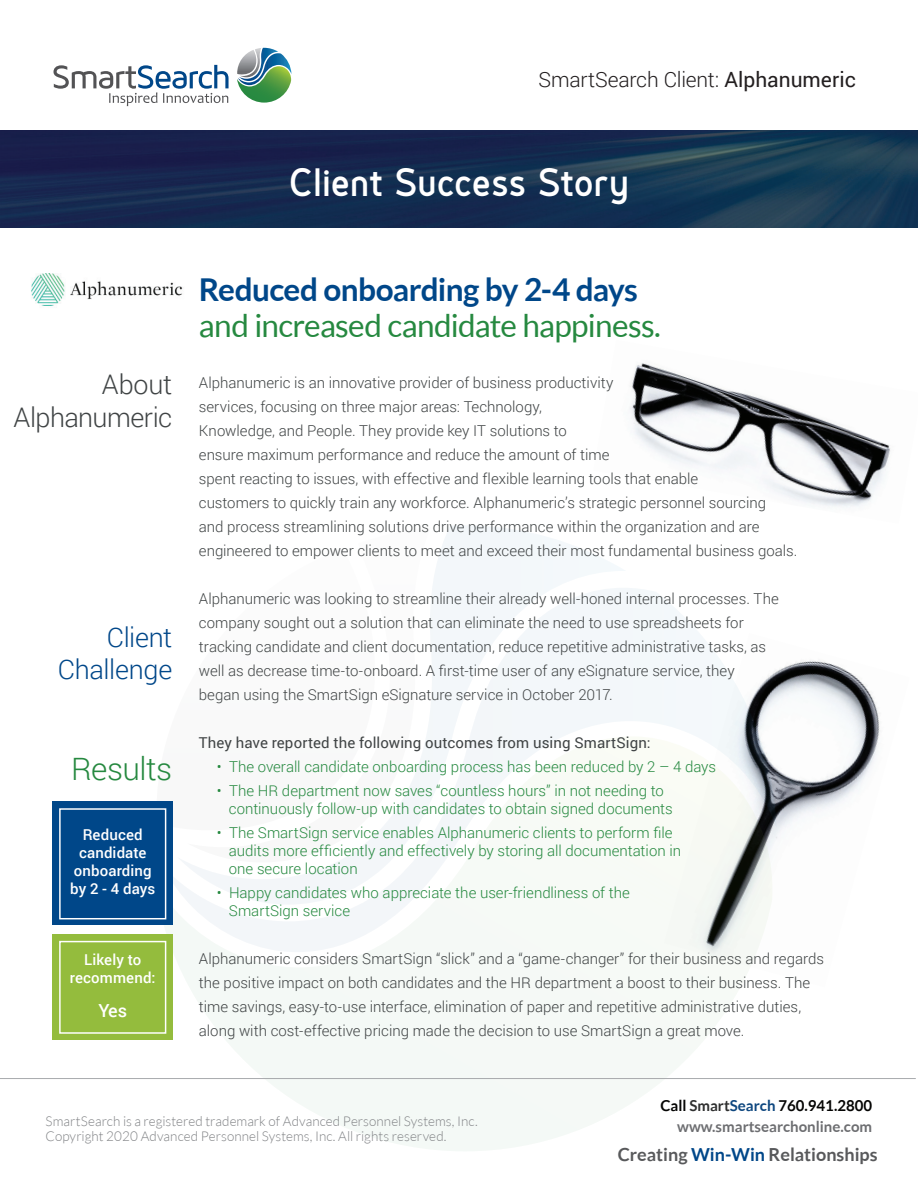
<style>
.page{position:relative;width:918px;height:1188px;background:#fff}
.page>*{position:absolute;margin:0;border:0;box-sizing:border-box;transform-origin:0 0}
.t1{font:600 36px "Genius";letter-spacing:-.01em;color:#fff}
.t2{font:31.5px "Lato";letter-spacing:-.025em;color:#268940}
.t3{font:700 31.5px "Lato";letter-spacing:-.025em;color:#004789}
.t4{font:300 31.5px "Roboto";letter-spacing:-.015em;color:#268940}
.t5{font:300 27px/32.4px "Roboto";letter-spacing:-.02em;color:#404445;text-align:right}
.t6{font:300 27px/32.4px "Roboto";letter-spacing:-.01em;color:#004789;text-align:right}
.t7{font:300 21px "Roboto";letter-spacing:-.01em;color:#231f20}
.t8{font:700 18px "Lato";color:#58595b}
.t9{font:500 18px "Roboto";color:#fff}
.t10{font:300 15px/24px "Roboto";color:#404445}
.t11{font:300 15px/18px "Roboto";color:#268940}
.t12{font:15px "Roboto";letter-spacing:.005em;color:#404445}
.t13{font:500 15px/18px "Roboto";letter-spacing:.01em;color:#fff;text-align:center}
.t14{font:700 15px "Lato";color:#050504}
.t15{font:700 15px "Lato";color:#6d6e71}
.t16{font:300 13.5px "Lato";letter-spacing:.005em;color:#818386}
.s1{font-weight:400}
.s2{color:#2f3030}
.s3{color:#0e477f}
.s4{color:#004789}
</style>
<div class="page">
<img style="left:777px;top:661px;width:103px;height:177px">
<svg style="left:433px;top:526px;width:191px;height:62px"></svg>
<svg style="left:427px;top:588px;width:350px;height:258px"></svg>
<svg style="left:164px;top:736px;width:608px;height:415px"></svg>
<svg style="left:154px;top:736px;width:250px;height:101px"></svg>
<img style="left:0;top:131px;width:918px;height:97px">
<img style="left:629px;top:363px;width:262px;height:144px">
<div style="left:52px;top:934px;width:121px;height:106px;background:#94bc3d"></div>
<hr style="left:0;top:1078px;width:916px;height:1px;background:#a8aaad">
<svg style="left:237px;top:48px;width:54px;height:55px"></svg>
<svg style="left:54px;top:65px;width:175px;height:41px"></svg>
<div style="left:59px;top:941px;width:107px;height:93px;border:1px solid #fff"></div>
<img style="left:31px;top:273px;width:152px;height:33px">
<div style="left:52px;top:802px;width:121px;height:123px;background:#004789"></div>
<div style="left:59px;top:808px;width:107px;height:111px;border:1px solid #fff"></div>
<h3 class="t7" style="left:539px;top:65px;width:319px">SmartSearch Client: <span class="s1">Alphanumeric</span></h3>
<h1 class="t1" style="left:289px;top:160px;width:341px">Client Success Story</h1>
<h3 class="t5" style="left:14px;top:368px;width:160px">About<br>Alphanumeric</h3>
<h3 class="t6" style="left:58px;top:620px;width:116px">Client<br>Challenge</h3>
<h2 class="t4" style="left:71px;top:747px;width:103px">Results</h2>
<p class="t13" style="left:70px;top:825px;width:86px">Reduced candidate onboarding by 2 - 4 days</p>
<p class="t13" style="left:70px;top:951px;width:87px">Likely to recommend:</p>
<p class="t9" style="left:98px;top:998px;width:30px">Yes</p>
<h2 class="t3" style="left:199px;top:272px;width:441px">Reduced onboarding by 2-4 days</h2>
<h2 class="t2" style="left:199px;top:308px;width:464px">and increased candidate happiness.</h2>
<p class="t10" style="left:199px;top:370px;width:600px">Alphanumeric is an innovative provider of business productivity<br>services, focusing on three major areas: Technology,<br>Knowledge, and People. They provide key IT solutions to<br>ensure maximum performance and reduce the amount of time<br>spent reacting to issues, with effective and flexible learning tools that enable<br>customers to quickly train any workforce. Alphanumeric’s strategic personnel sourcing<br>and process streamlining solutions drive performance within the organization and are engineered to empower clients to meet and exceed their most fundamental business goals.</p>
<p class="t10" style="left:199px;top:586px;width:581px">Alphanumeric was looking to streamline their already well-honed internal processes. The company sought out a solution that can eliminate the need to use spreadsheets for tracking candidate and client documentation, reduce repetitive administrative tasks, as well as decrease time-to-onboard. A first-time user of any eSignature service, they began using the SmartSign eSignature service in October 2017.</p>
<p class="t12" style="left:199px;top:732px;width:453px">They have reported the following outcomes from using SmartSign:</p>
<p class="t11" style="left:217px;top:757px;width:501px">• The overall candidate onboarding process has been reduced by 2 – 4 days</p>
<p class="t11" style="left:229px;top:781px;width:445px;text-indent:-12px">• The HR department now saves “countless hours” in not needing to continuously follow-up with candidates to obtain signed documents</p>
<p class="t11" style="left:229px;top:823px;width:454px;text-indent:-12px">• The SmartSign service enables Alphanumeric clients to perform file audits more efficiently and effectively by storing all documentation in one secure location</p>
<p class="t11" style="left:229px;top:883px;width:403px;text-indent:-12px">• Happy candidates who appreciate the user-friendliness of the<br>SmartSign service</p>
<p class="t10" style="left:199px;top:946px;width:627px">Alphanumeric considers SmartSign “slick” and a “game-changer” for their business and regards the positive impact on both candidates and the HR department a boost to their business. The time savings, easy-to-use interface, elimination of paper and repetitive administrative duties, along with cost-effective pricing made the decision to use SmartSign a great move.</p>
<p class="t14" style="left:660px;top:1097px;width:213px">Call <span class="s2">Smart</span><span class="s3">Search</span> 760.941.2800</p>
<p class="t16" style="left:45px;top:1114px;width:434px">SmartSearch is a registered trademark of Advanced Personnel Systems, Inc.</p>
<p class="t15" style="left:677px;top:1118px;width:196px">www.smartsearchonline.com</p>
<p class="t16" style="left:45px;top:1129px;width:403px">Copyright 2020 Advanced Personnel Systems, Inc. All rights reserved.</p>
<p class="t8" style="left:618px;top:1144px;width:261px">Creating <span class="s4">Win-Win</span> Relationships</p>
</div>
